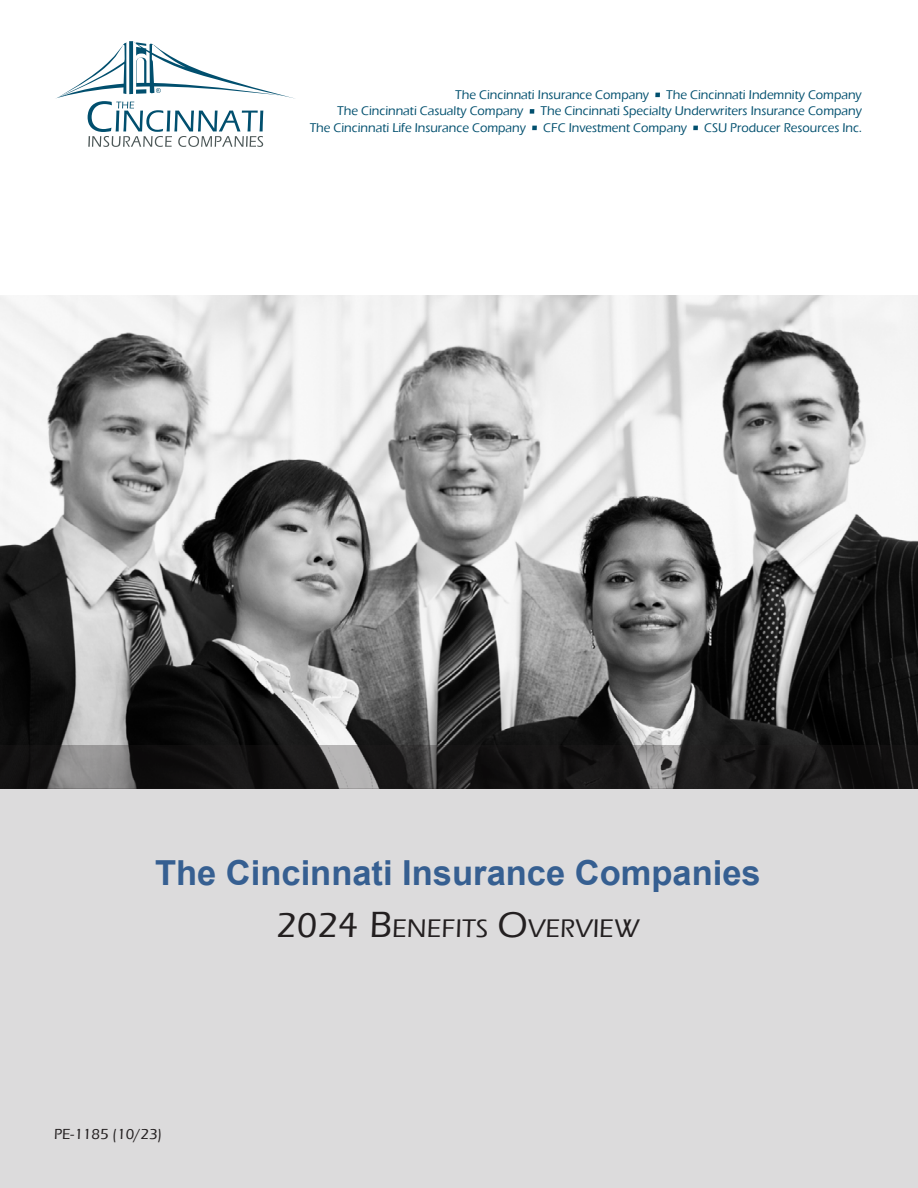
<style>
.page{position:relative;width:918px;height:1188px;background:#fff}
.page>*{position:absolute;margin:0;border:0;box-sizing:border-box;transform-origin:0 0}
.t1{font:700 34.5px "Arial";color:#365f91}
.t2{font:500 26.25px "Eras ITC";color:#231f20}
.t3{font:500 15px "Eras ITC";color:#231f20}
.t4{font:500 13.05px "Eras ITC";color:#014f6e;scale:.96 1}
.s1{font-size:36px}
.s2{font-size:37.5px}
</style>
<div class="page">
<img style="left:0;top:296px;width:918px;height:449px">
<div style="left:0;top:788px;width:918px;height:400px;background:#dcdbdc"></div>
<svg style="left:0;top:745px;width:918px;height:43px;background:#2c2b2b"></svg>
<svg style="left:56px;top:41px;width:239px;height:106px"></svg>
<svg style="left:655px;top:93px;width:5px;height:4px"></svg>
<svg style="left:530px;top:109px;width:4px;height:5px"></svg>
<svg style="left:532px;top:126px;width:5px;height:4px"></svg>
<svg style="left:693px;top:126px;width:5px;height:4px"></svg>
<p class="t4" style="left:455px;top:87px;width:203px">The Cincinnati Insurance Company</p>
<p class="t4" style="left:666px;top:87px;width:205px">The Cincinnati Indemnity Company</p>
<p class="t4" style="left:337px;top:103px;width:195px">The Cincinnati Casualty Company</p>
<p class="t4" style="left:541px;top:103px;width:336px">The Cincinnati Specialty Underwriters Insurance Company</p>
<p class="t4" style="left:310px;top:120px;width:227px">The Cincinnati Life Insurance Company</p>
<p class="t4" style="left:543px;top:120px;width:151px">CFC Investment Company</p>
<p class="t4" style="left:704px;top:120px;width:166px">CSU Producer Resources Inc.</p>
<p class="t1" style="left:155px;top:848px;width:607px">The Cincinnati Insurance Companies</p>
<p class="t2" style="left:276px;top:914px;width:365px"><span class="s1">2024</span> <span class="s2">B</span>ENEFITS <span class="s2">O</span>VERVIEW</p>
<p class="t3" style="left:54px;top:1126px;width:110px">PE-1185 (10/23)</p>
</div>
